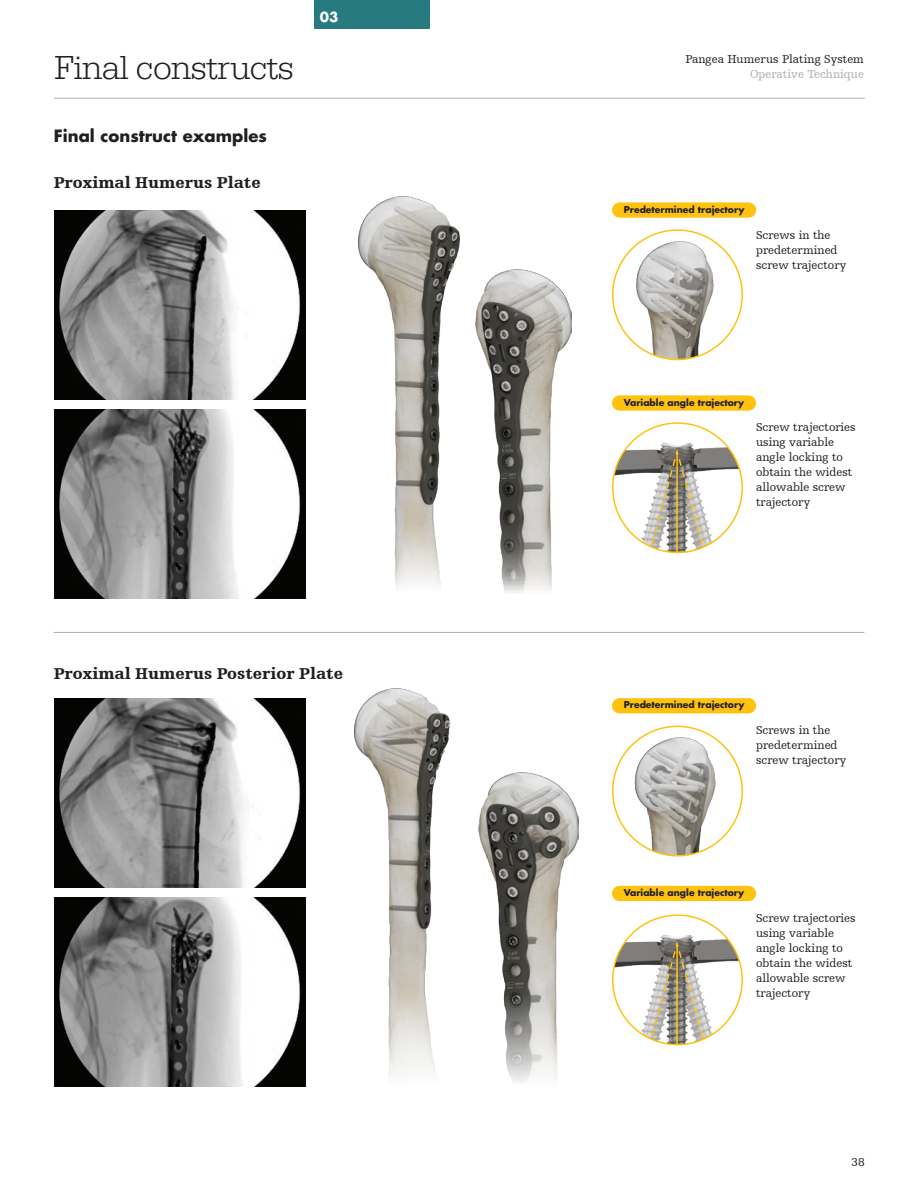
<style>
.page{position:relative;width:918px;height:1188px;background:#fff}
.page>*{position:absolute;margin:0;border:0;box-sizing:border-box;transform-origin:0 0}
.t1{font:300 34.5px "URW Egyptienne TOT";letter-spacing:-.02em;color:#231f20}
.t2{font:900 16.5px "Humanist Slabserif 712 BT";color:#231f20}
.t3{font:700 16.5px "Futura Std";color:#231f20}
.t4{font:700 13.5px "Futura Std";color:#fff}
.t5{font:12px/15px "Humanist Slabserif 712 BT";color:#231f20}
.t6{font:12px "Humanist Slabserif 712 BT";color:#abafae}
.t7{font:700 9.3px "Futura Std";color:#231f20}
</style>
<div class="page">
<div style="left:315px;top:0;width:115px;height:29px;background:#277a7f"></div>
<hr style="left:54px;top:98px;width:811px;height:1px;background:#abafae">
<img style="left:475px;top:269px;width:96px;height:324px">
<img style="left:358px;top:196px;width:102px;height:392px">
<img style="left:54px;top:210px;width:252px;height:189px">
<img style="left:54px;top:409px;width:252px;height:190px">
<div style="left:612px;top:202px;width:144px;height:16px;background:#fec210;border-radius:8px"></div>
<div style="left:612px;top:395px;width:144px;height:16px;background:#fec210;border-radius:8px"></div>
<img style="left:613px;top:443px;width:129px;height:96px">
<svg style="left:636px;top:446px;width:83px;height:107px"></svg>
<img style="left:613px;top:230px;width:129px;height:130px;border-radius:65px">
<img style="left:54px;top:698px;width:252px;height:190px">
<img style="left:54px;top:897px;width:252px;height:190px">
<div style="left:612px;top:698px;width:144px;height:15px;background:#fec210;border-radius:8px"></div>
<div style="left:612px;top:886px;width:144px;height:15px;background:#fec210;border-radius:8px"></div>
<img style="left:613px;top:935px;width:129px;height:96px">
<svg style="left:636px;top:938px;width:83px;height:107px"></svg>
<img style="left:478px;top:773px;width:101px;height:309px">
<img style="left:354px;top:688px;width:97px;height:387px">
<img style="left:613px;top:726px;width:129px;height:130px;border-radius:65px">
<hr style="left:54px;top:632px;width:810px;height:1px;background:#abafae">
<p class="t1" style="left:54px;top:47px;width:241px">Final constructs</p>
<p class="t3" style="left:54px;top:124px;width:214px">Final construct examples</p>
<p class="t2" style="left:54px;top:172px;width:208px">Proximal Humerus Plate</p>
<p class="t4" style="left:320px;top:8px;width:20px">03</p>
<p class="t2" style="left:54px;top:663px;width:291px">Proximal Humerus Posterior Plate</p>
<p class="t5" style="left:686px;top:51px;width:180px">Pangea Humerus Plating System</p>
<p class="t6" style="left:750px;top:66px;width:115px">Operative Technique</p>
<p class="t7" style="left:624px;top:203px;width:122px">Predetermined trajectory</p>
<p class="t5" style="left:756px;top:228px;width:92px">Screws in the predetermined screw trajectory</p>
<p class="t7" style="left:624px;top:396px;width:122px">Variable angle trajectory</p>
<p class="t5" style="left:756px;top:420px;width:101px">Screw trajectories using variable angle locking to obtain the widest allowable screw trajectory</p>
<p class="t7" style="left:624px;top:699px;width:122px">Predetermined trajectory</p>
<p class="t5" style="left:756px;top:722px;width:92px">Screws in the predetermined screw trajectory</p>
<p class="t7" style="left:624px;top:886px;width:122px">Variable angle trajectory</p>
<p class="t5" style="left:756px;top:910px;width:101px">Screw trajectories using variable angle locking to obtain the widest allowable screw trajectory</p>
<p class="t5" style="left:851px;top:1154px;width:15px">38</p>
</div>
